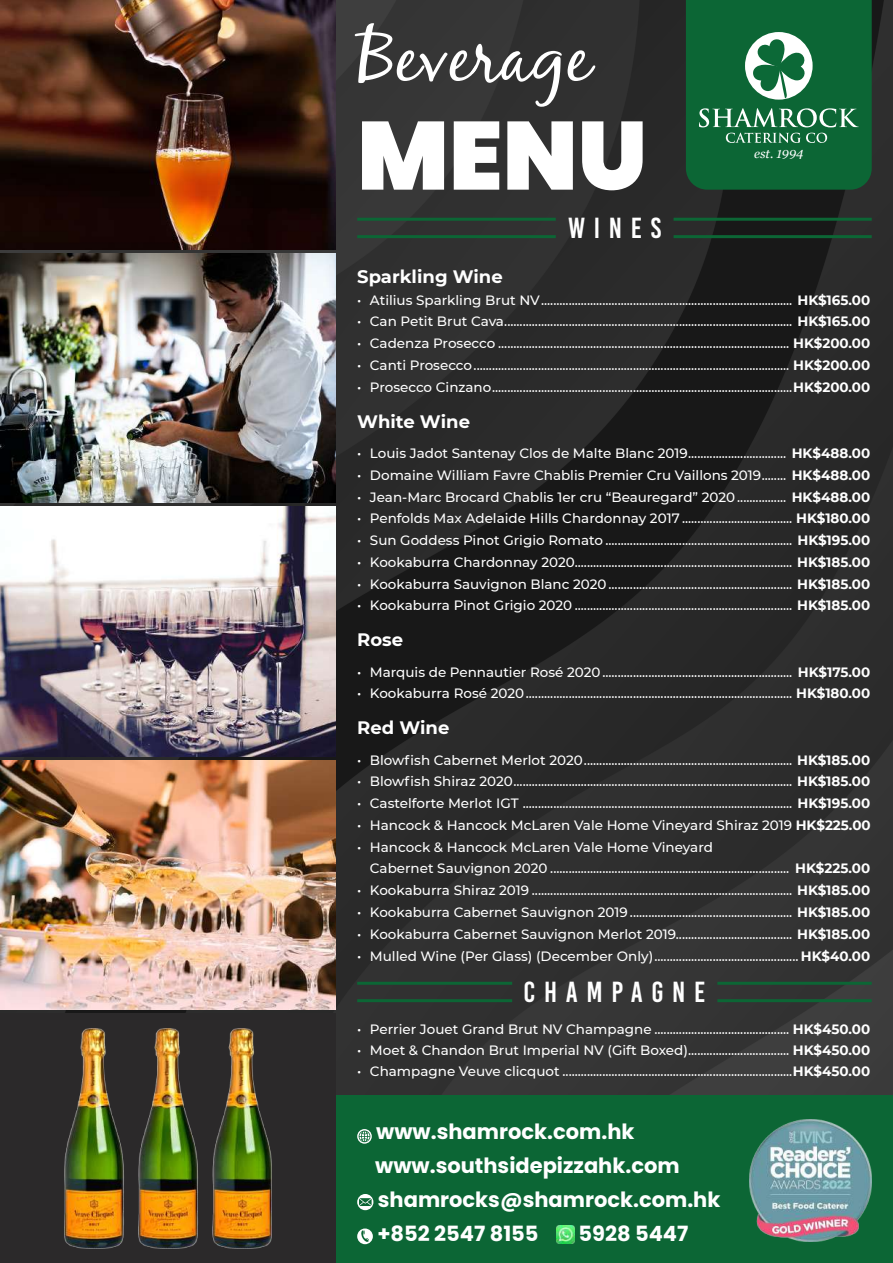
<style>
.page{position:relative;width:893px;height:1263px;background:#fff}
.page>*{position:absolute;margin:0;border:0;box-sizing:border-box;transform-origin:0 0}
.t1{font:900 96.45px "Poppins";color:#fff}
.t2{font:73.5px "Black Jack";color:#fff}
.t3{font:28.95px "Bebas Kai";letter-spacing:.3em;color:#fff}
.t4{font:700 21px/34px "Poppins";color:#fff}
.t5{font:700 18px "Montserrat";color:#fff}
.t6{font:500 13.5px/21.8px "Montserrat";color:#fff}
.t7{font:italic 12.6px "Georgia";color:#fff}
.s1{font-weight:700}
</style>
<div class="page">
<img style="left:0;top:0;width:893px;height:1096px">
<div style="left:288px;top:1096px;width:605px;height:167px;background:#0c6635"></div>
<svg style="left:686px;top:0;width:186px;height:190px;background:#227347"></svg>
<hr style="left:674px;top:218px;width:198px;height:3px;background:#0c6635">
<hr style="left:674px;top:235px;width:198px;height:3px;background:#0c6635">
<hr style="left:357px;top:218px;width:199px;height:3px;background:#0c6635">
<hr style="left:357px;top:235px;width:199px;height:3px;background:#0c6635">
<svg style="left:357px;top:1129px;width:15px;height:15px"></svg>
<svg style="left:357px;top:1194px;width:16px;height:16px"></svg>
<svg style="left:357px;top:1228px;width:16px;height:16px"></svg>
<img style="left:556px;top:1225px;width:18px;height:18px">
<img style="left:749px;top:1119px;width:123px;height:123px">
<div style="left:0;top:1014px;width:336px;height:249px;background:#2b292a"></div>
<img style="left:65px;top:1028px;width:206px;height:220px">
<img style="left:0;top:760px;width:336px;height:249px">
<img style="left:0;top:507px;width:336px;height:249px">
<img style="left:0;top:253px;width:336px;height:250px">
<img style="left:0;top:0;width:336px;height:249px">
<hr style="left:717px;top:982px;width:155px;height:3px;background:#0c6635">
<hr style="left:717px;top:999px;width:155px;height:3px;background:#0c6635">
<hr style="left:357px;top:982px;width:155px;height:3px;background:#0c6635">
<hr style="left:357px;top:999px;width:155px;height:3px;background:#0c6635">
<h2 class="t2" style="left:357px;top:12px;width:235px">Beverage</h2>
<h1 class="t1" style="left:357px;top:100px;width:291px">MENU</h1>
<h3 class="t3" style="left:568px;top:212px;width:94px">WINES</h3>
<p class="t7" style="left:754px;top:146px;width:51px">est. 1994</p>
<h3 class="t5" style="left:357px;top:264px;width:147px">Sparkling Wine</h3>
<p class="t6" style="left:357px;top:288px;width:515px">• Atilius Sparkling Brut NV.................................................................................. <span class="s1">HK$165.00</span></p>
<p class="t6" style="left:357px;top:310px;width:515px">• Can Petit Brut Cava.............................................................................................. <span class="s1">HK$165.00</span></p>
<p class="t6" style="left:357px;top:332px;width:515px">• Cadenza Prosecco ............................................................................................... <span class="s1">HK$200.00</span></p>
<p class="t6" style="left:357px;top:354px;width:515px">• Canti Prosecco....................................................................................................... <span class="s1">HK$200.00</span></p>
<p class="t6" style="left:357px;top:375px;width:515px">• Prosecco Cinzano..................................................................................................<span class="s1">HK$200.00</span></p>
<h3 class="t5" style="left:357px;top:408px;width:114px">White Wine</h3>
<p class="t6" style="left:357px;top:442px;width:515px">• Louis Jadot Santenay Clos de Malte Blanc 2019................................ <span class="s1">HK$488.00</span></p>
<p class="t6" style="left:357px;top:464px;width:515px">• Domaine William Favre Chablis Premier Cru Vaillons 2019........ <span class="s1">HK$488.00</span></p>
<p class="t6" style="left:357px;top:485px;width:515px">• Jean-Marc Brocard Chablis 1er cru “Beauregard” 2020................ <span class="s1">HK$488.00</span></p>
<p class="t6" style="left:357px;top:507px;width:515px">• Penfolds Max Adelaide Hills Chardonnay 2017 .................................... <span class="s1">HK$180.00</span></p>
<p class="t6" style="left:357px;top:529px;width:515px">• Sun Goddess Pinot Grigio Romato ............................................................. <span class="s1">HK$195.00</span></p>
<p class="t6" style="left:357px;top:551px;width:515px">• Kookaburra Chardonnay 2020....................................................................... <span class="s1">HK$185.00</span></p>
<p class="t6" style="left:357px;top:572px;width:515px">• Kookaburra Sauvignon Blanc 2020............................................................ <span class="s1">HK$185.00</span></p>
<p class="t6" style="left:357px;top:594px;width:515px">• Kookaburra Pinot Grigio 2020 ....................................................................... <span class="s1">HK$185.00</span></p>
<h3 class="t5" style="left:357px;top:627px;width:47px">Rose</h3>
<p class="t6" style="left:357px;top:660px;width:515px">• Marquis de Pennautier Rosé 2020.............................................................. <span class="s1">HK$175.00</span></p>
<p class="t6" style="left:357px;top:682px;width:515px">• Kookaburra Rosé 2020....................................................................................... <span class="s1">HK$180.00</span></p>
<h3 class="t5" style="left:357px;top:715px;width:94px">Red Wine</h3>
<p class="t6" style="left:357px;top:748px;width:515px">• Blowfish Cabernet Merlot 2020.................................................................... <span class="s1">HK$185.00</span></p>
<p class="t6" style="left:357px;top:770px;width:515px">• Blowfish Shiraz 2020........................................................................................... <span class="s1">HK$185.00</span></p>
<p class="t6" style="left:357px;top:792px;width:515px">• Castelforte Merlot IGT ........................................................................................ <span class="s1">HK$195.00</span></p>
<p class="t6" style="left:357px;top:814px;width:515px">• Hancock &amp; Hancock McLaren Vale Home Vineyard Shiraz 2019 <span class="s1">HK$225.00</span></p>
<p class="t6" style="left:370px;top:835px;width:502px;text-indent:-13px">• Hancock &amp; Hancock McLaren Vale Home Vineyard<br>Cabernet Sauvignon 2020 .............................................................................. <span class="s1">HK$225.00</span></p>
<p class="t6" style="left:357px;top:879px;width:515px">• Kookaburra Shiraz 2019 ..................................................................................... <span class="s1">HK$185.00</span></p>
<p class="t6" style="left:357px;top:901px;width:515px">• Kookaburra Cabernet Sauvignon 2019..................................................... <span class="s1">HK$185.00</span></p>
<p class="t6" style="left:357px;top:922px;width:515px">• Kookaburra Cabernet Sauvignon Merlot 2019...................................... <span class="s1">HK$185.00</span></p>
<p class="t6" style="left:357px;top:944px;width:515px">• Mulled Wine (Per Glass) (December Only)............................................... <span class="s1">HK$40.00</span></p>
<h3 class="t3" style="left:524px;top:976px;width:183px">CHAMPAGNE</h3>
<p class="t6" style="left:357px;top:1018px;width:515px">• Perrier Jouet Grand Brut NV Champagne ............................................ <span class="s1">HK$450.00</span></p>
<p class="t6" style="left:357px;top:1039px;width:515px">• Moet &amp; Chandon Brut Imperial NV (Gift Boxed)................................. <span class="s1">HK$450.00</span></p>
<p class="t6" style="left:357px;top:1060px;width:515px">• Champagne Veuve clicquot ...........................................................................<span class="s1">HK$450.00</span></p>
<h3 class="t4" style="left:375px;top:1115px;width:347px">www.shamrock.com.hk www.southsidepizzahk.com shamrocks@shamrock.com.hk +852 2547 8155</h3>
<h3 class="t4" style="left:578px;top:1217px;width:111px">5928 5447</h3>
</div>
